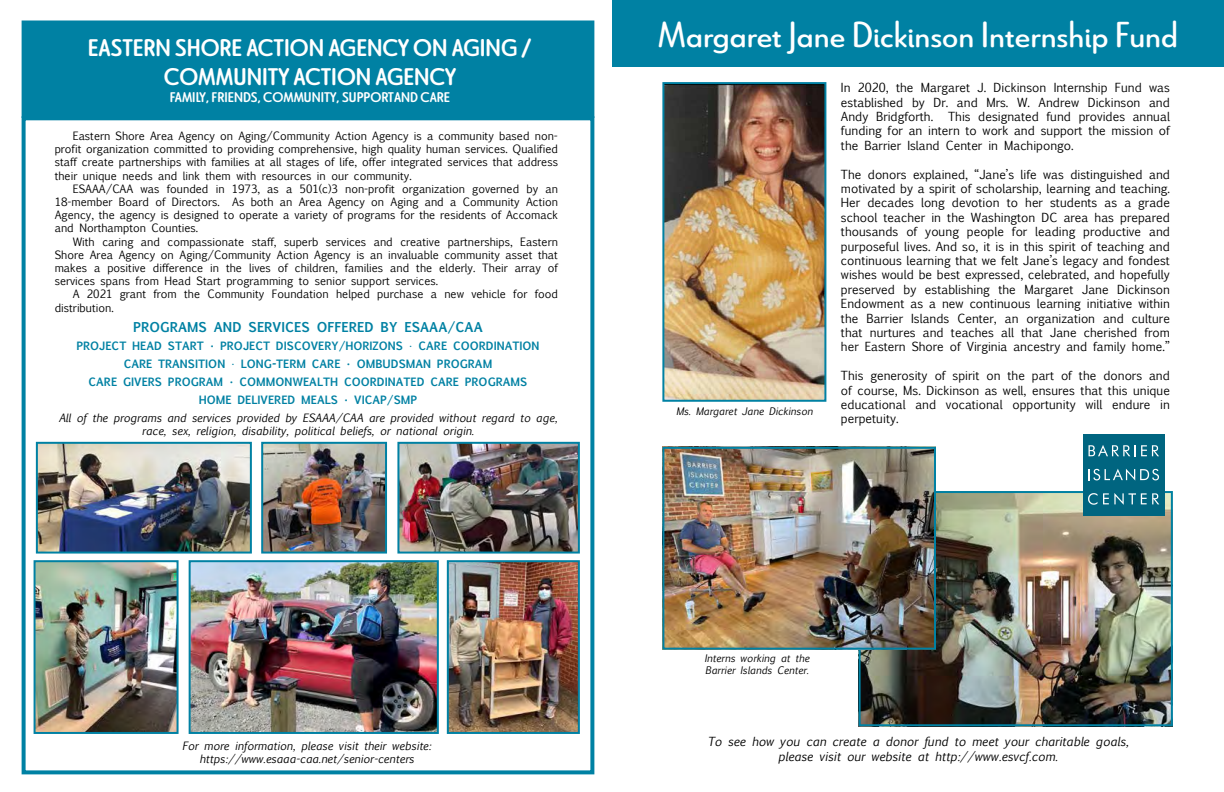
<style>
.page{position:relative;width:1224px;height:792px;background:#fff}
.page>*{position:absolute;margin:0;border:0;box-sizing:border-box;transform-origin:0 0}
.t1{font:36px "Le Havre Rounded";color:#fff;scale:1.08 1}
.t2{font:700 24px/28.8px "Le Havre Rounded";color:#fff;text-align:center}
.t3{font:700 14px "Le Havre Rounded";color:#fff}
.t4{font:700 13px "Euphemia UCAS";color:#0081a3}
.t5{font:12px/14.4px "Euphemia UCAS";color:#000;text-align:justify}
.t6{font:italic 12px/14.4px "Euphemia UCAS";color:#000;text-align:center}
.t7{font:11px/13.2px "Euphemia UCAS";color:#000;text-align:justify}
.t8{font:italic 11px/13.2px "Euphemia UCAS";color:#000;text-align:center}
.t9{font:700 11px/18px "Euphemia UCAS";color:#0081a3;text-align:center}
.t10{font:italic 10px/12px "Euphemia UCAS";color:#000}
.s1{font-weight:400}
</style>
<div class="page">
<div style="left:22px;top:20px;width:572px;height:98px;background:#0081a3;border:2px solid #0081a3"></div>
<div style="left:22px;top:116px;width:572px;height:658px;border:4px solid #0081a3"></div>
<img style="left:37px;top:563px;width:139px;height:168px">
<div style="left:34px;top:560px;width:145px;height:174px;border:2px solid #0081a3"></div>
<img style="left:39px;top:445px;width:210px;height:106px">
<div style="left:36px;top:442px;width:216px;height:112px;border:2px solid #0081a3"></div>
<img style="left:192px;top:563px;width:244px;height:168px">
<div style="left:189px;top:560px;width:250px;height:174px;border:2px solid #0081a3"></div>
<img style="left:450px;top:563px;width:127px;height:168px">
<div style="left:447px;top:560px;width:133px;height:174px;border:2px solid #0081a3"></div>
<img style="left:400px;top:445px;width:177px;height:106px">
<div style="left:397px;top:442px;width:183px;height:112px;border:2px solid #0081a3"></div>
<img style="left:264px;top:445px;width:120px;height:106px">
<div style="left:261px;top:442px;width:126px;height:112px;border:2px solid #0081a3"></div>
<div style="left:612px;top:0;width:612px;height:66px;background:#0081a3"></div>
<img style="left:862px;top:494px;width:308px;height:229px">
<div style="left:859px;top:491px;width:314px;height:235px;border:2px solid #0081a3"></div>
<img style="left:665px;top:450px;width:268px;height:197px">
<div style="left:662px;top:447px;width:274px;height:203px;border:2px solid #0081a3"></div>
<img style="left:665px;top:85px;width:158px;height:314px">
<div style="left:662px;top:82px;width:164px;height:320px;border:2px solid #0081a3"></div>
<div style="left:1083px;top:434px;width:82px;height:82px;background:#006580"></div>
<svg style="left:1089px;top:445px;width:70px;height:11px"></svg>
<svg style="left:1089px;top:469px;width:70px;height:12px"></svg>
<svg style="left:1088px;top:493px;width:9px;height:12px"></svg>
<svg style="left:1103px;top:493px;width:56px;height:12px"></svg>
<h2 class="t2" style="left:88px;top:34px;width:446px">EASTERN SHORE ACTION AGENCY ON AGING /<br>COMMUNITY ACTION AGENCY</h2>
<p class="t3" style="left:170px;top:89px;width:282px">FAMILY, FRIENDS, COMMUNITY, SUPPORT AND CARE</p>
<p class="t7" style="left:55px;top:129px;width:505px;text-indent:18px">Eastern Shore Area Agency on Aging/Community Action Agency is a community based non&shy;profit organization committed to providing comprehensive, high quality human services. Qualified staff create partnerships with families at all stages of life, offer integrated services that address their unique needs and link them with resources in our community.</p>
<p class="t7" style="left:55px;top:182px;width:505px;text-indent:18px">ESAAA/CAA was founded in 1973, as a 501(c)3 non-profit organization governed by an 18-member Board of Directors. As both an Area Agency on Aging and a Community Action Agency, the agency is designed to operate a variety of programs for the residents of Accomack and Northampton Counties.</p>
<p class="t7" style="left:55px;top:235px;width:505px;text-indent:18px">With caring and compassionate staff, superb services and creative partnerships, Eastern Shore Area Agency on Aging/Community Action Agency is an invaluable community asset that makes a positive difference in the lives of children, families and the elderly. Their array of services spans from Head Start programming to senior support services.</p>
<p class="t7" style="left:55px;top:288px;width:505px;text-indent:18px">A 2021 grant from the Community Foundation helped purchase a new vehicle for food distribution.</p>
<p class="t4" style="left:133px;top:317px;width:351px">PROGRAMS AND SERVICES OFFERED BY ESAAA/CAA</p>
<p class="t9" style="left:76px;top:337px;width:465px">PROJECT HEAD START • PROJECT DISCOVERY/HORIZONS <span class="s1">•</span> CARE COORDINATION CARE TRANSITION <span class="s1">•</span> LONG-TERM CARE • OMBUDSMAN PROGRAM<br>CARE GIVERS PROGRAM • COMMONWEALTH COORDINATED CARE PROGRAMS HOME DELIVERED MEALS • VICAP/SMP</p>
<p class="t8" style="left:59px;top:411px;width:500px">All of the programs and services provided by ESAAA/CAA are provided without regard to age, race, sex, religion, disability, political beliefs, or national origin.</p>
<p class="t8" style="left:182px;top:739px;width:251px">For more information, please visit their website: https://www.esaaa-caa.net/senior-centers</p>
<h1 class="t1" style="left:658px;top:14px;width:483px">Margaret Jane Dickinson Internship Fund</h1>
<p class="t10" style="left:676px;top:405px;width:138px">Ms. Margaret Jane Dickinson</p>
<p class="t5" style="left:841px;top:81px;width:331px">In 2020, the Margaret J. Dickinson Internship Fund was established by Dr. and Mrs. W. Andrew Dickinson and Andy Bridgforth.</p>
<p class="t5" style="left:841px;top:109px;width:331px;text-indent:107px">This designated fund provides annual funding for an intern to work and support the mission of the Barrier Island Center in Machipongo.</p>
<p class="t5" style="left:841px;top:167px;width:331px">The donors explained, “Jane’s life was distinguished and motivated by a spirit of scholarship, learning and teaching.<br>Her decades long devotion to her students as a grade school teacher in the Washington DC area has prepared thousands of young people for leading productive and purposeful lives. And so, it is in this spirit of teaching and continuous learning that we felt Jane’s legacy and fondest wishes would be best expressed, celebrated, and hopefully preserved by establishing the Margaret Jane Dickinson Endowment as a new continuous learning initiative within the Barrier Islands Center, an organization and culture that nurtures and teaches all that Jane cherished from her Eastern Shore of Virginia ancestry and family home.”</p>
<p class="t5" style="left:841px;top:369px;width:331px">This generosity of spirit on the part of the donors and of course, Ms. Dickinson as well, ensures that this unique educational and vocational opportunity will endure in perpetuity.</p>
<p class="t10" style="left:705px;top:653px;width:106px">Interns working at the<br>Barrier Islands Center.</p>
<p class="t6" style="left:707px;top:735px;width:423px">To see how you can create a donor fund to meet your charitable goals, please visit our website at http://www.esvcf.com.</p>
</div>
